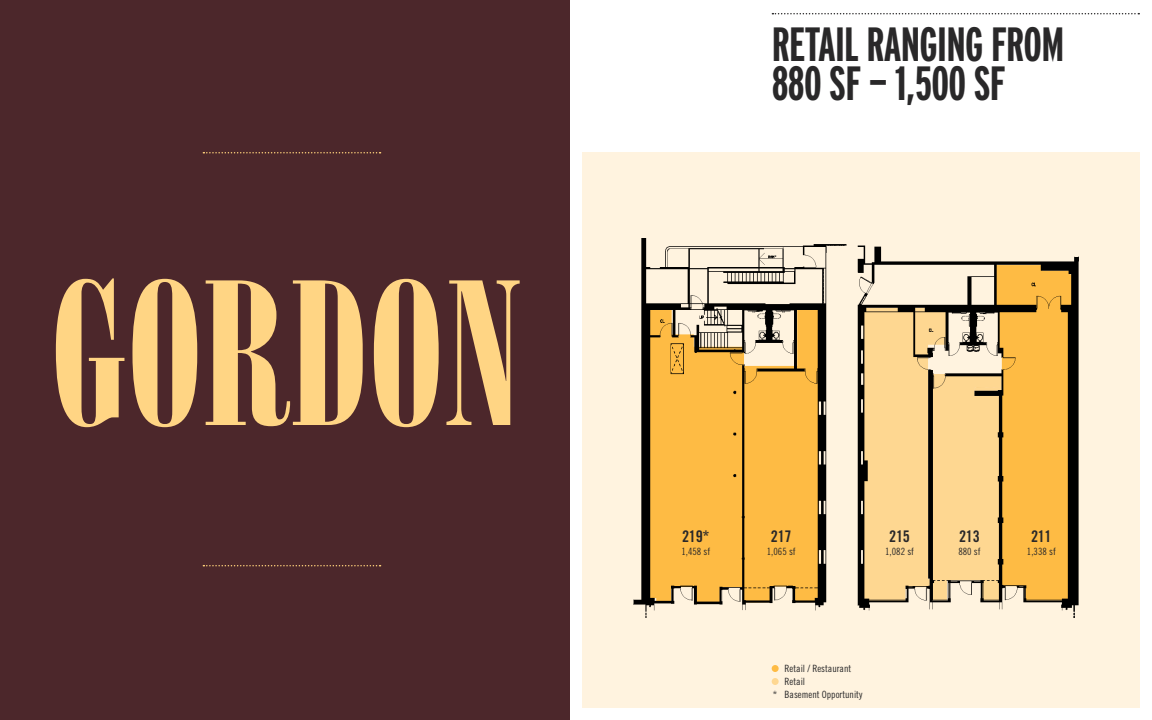
<style>
.page{position:relative;width:1152px;height:720px;background:#fff}
.page>*{position:absolute;margin:0;border:0;box-sizing:border-box;transform-origin:0 0}
.t1{font:200px "Bodoni Std Poster Compressed";letter-spacing:-.005em;color:#ffd584}
.t2{font:700 48px/39px "Interstate Compressed";letter-spacing:-.015em;color:#292829}
.t3{font:16px "Trade Gothic LT Std Bd Cn 20";letter-spacing:-.02em;color:#292829}
.t4{font:10px/13px "Trade Gothic LT Std Cn 18";color:#292829}
</style>
<div class="page">
<div style="left:582px;top:152px;width:557px;height:555px;background:#fff3df"></div>
<img style="left:633px;top:238px;width:446px;height:380px">
<div style="left:0;top:0;width:570px;height:720px;background:#4c272b"></div>
<svg style="left:772px;top:665px;width:7px;height:7px"></svg>
<div style="left:772px;top:678px;width:7px;height:7px;background:#fed791;border-radius:50%"></div>
<svg style="left:648px;top:305px;width:171px;height:298px;background:#e9b14e"></svg>
<svg style="left:203px;top:565px;width:178px;height:1px"></svg>
<svg style="left:203px;top:152px;width:178px;height:2px"></svg>
<svg style="left:772px;top:13px;width:367px;height:1px"></svg>
<svg style="left:864px;top:265px;width:208px;height:336px;background:#e5bd75"></svg>
<h1 class="t1" style="left:49px;top:239px;width:474px">GORDON</h1>
<h2 class="t2" style="left:772px;top:24px;width:294px">RETAIL RANGING FROM<br>880 SF — 1,500 SF</h2>
<h3 class="t3" style="left:682px;top:527px;width:29px">219*</h3>
<p class="t4" style="left:681px;top:545px;width:30px">1,458 sf</p>
<h3 class="t3" style="left:771px;top:527px;width:22px">217</h3>
<p class="t4" style="left:767px;top:545px;width:30px">1,065 sf</p>
<h3 class="t3" style="left:889px;top:527px;width:22px">215</h3>
<p class="t4" style="left:885px;top:545px;width:30px">1,082 sf</p>
<p class="t4" style="left:773px;top:688px;width:6px">*</p>
<p class="t4" style="left:785px;top:662px;width:79px">Retail / Restaurant<br>Retail<br>Basement Opportunity</p>
<h3 class="t3" style="left:959px;top:527px;width:22px">213</h3>
<p class="t4" style="left:958px;top:545px;width:24px">880 sf</p>
<h3 class="t3" style="left:1031px;top:527px;width:22px">211</h3>
<p class="t4" style="left:1027px;top:545px;width:30px">1,338 sf</p>
</div>
